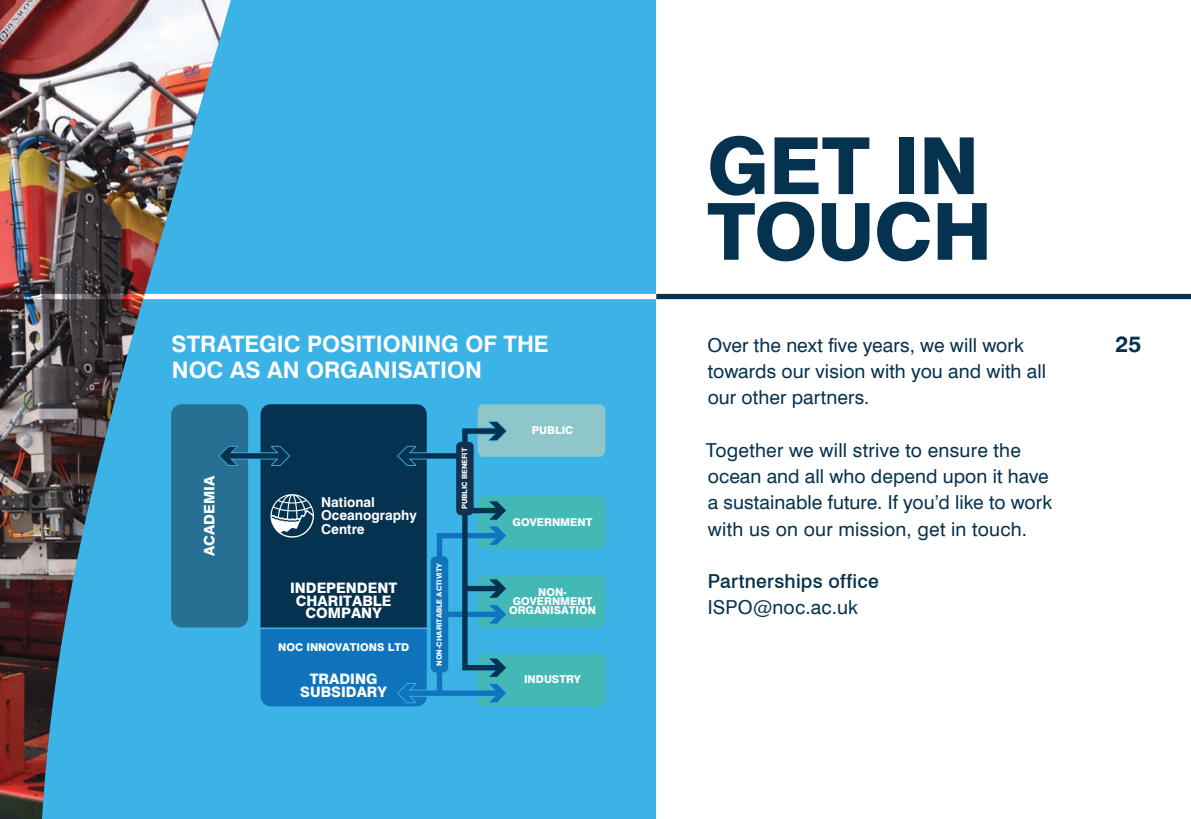
<style>
.page{position:relative;width:1191px;height:819px;background:#fff}
.page>*{position:absolute;margin:0;border:0;box-sizing:border-box;transform-origin:0 0}
.HEADING{font:800 78.75px/65.6px "Swiss 721 BT";letter-spacing:-.01em;color:#05324e}
.SUBHEADING{font:700 22.75px/26.2px "Swiss 721 BT";color:#fff}
.t1{font:700 22.75px "Swiss 721 BT";color:#05324e}
.BODY{font:19.25px/26.2px "Swiss 721 BT";letter-spacing:.005em;color:#05324e}
.BODY-2{font:500 19.25px "Swiss 721 BT";letter-spacing:.015em;color:#05324e}
.t2{font:800 14.35px/12.6px "Swiss 721 BT";color:#fff;text-align:center}
.t3{font:700 13.65px/13.7px "Swiss 721 BT";color:#fff}
.t4{font:800 10.85px/8.9px "Swiss 721 BT";color:#fff;text-align:center}
.t5{font:800 7.17px "Swiss 721 BT";color:#fff}
</style>
<div class="page">
<div style="left:298px;top:0;width:358px;height:819px;background:#3bb3e6"></div>
<div style="left:235px;top:0;width:63px;height:819px;background:#3bb3e6"></div>
<div style="left:0;top:294px;width:1191px;height:5px;background:#fff"></div>
<img style="left:0;top:0;width:235px;height:819px">
<svg style="left:0;top:294px;width:235px;height:5px"></svg>
<div style="left:656px;top:294px;width:535px;height:5px;background:#05324e"></div>
<div style="left:405px;top:690px;width:94px;height:5px;background:#1074bc"></div>
<div style="left:226px;top:453px;width:56px;height:5px;background:#05324e"></div>
<div style="left:171px;top:404px;width:77px;height:223px;background:#286f94"></div>
<div style="left:405px;top:453px;width:60px;height:5px;background:#05324e"></div>
<div style="left:462px;top:428px;width:40px;height:242px;border:5px solid #05324e"></div>
<svg style="left:477px;top:404px;width:128px;height:53px"></svg>
<svg style="left:434px;top:496px;width:171px;height:210px"></svg>
<div style="left:456px;top:442px;width:17px;height:73px;background:#13324d;border-radius:5px"></div>
<div style="left:431px;top:556px;width:17px;height:116px;background:#1074bc;border-radius:5px"></div>
<svg style="left:260px;top:404px;width:167px;height:302px"></svg>
<p class="SUBHEADING" style="left:172px;top:330px;width:379px">STRATEGIC POSITIONING OF THE<br>NOC AS AN ORGANISATION</p>
<p class="t2" style="left:203px;top:556px;width:82px;rotate:-90deg">ACADEMIA</p>
<p class="t3" style="left:321px;top:494px;width:97px">National<br>Oceanography<br>Centre</p>
<p class="t2" style="left:290px;top:581px;width:109px">INDEPENDENT<br>CHARITABLE<br>COMPANY</p>
<p class="t4" style="left:278px;top:643px;width:132px">NOC INNOVATIONS LTD</p>
<p class="t5" style="left:435px;top:665px;width:104px;rotate:-90deg">NON-CHARITABLE ACTIVITY</p>
<p class="t5" style="left:460px;top:509px;width:63px;rotate:-90deg">PUBLIC BENEFIT</p>
<p class="t4" style="left:532px;top:426px;width:43px">PUBLIC</p>
<p class="t4" style="left:512px;top:517px;width:81px">GOVERNMENT</p>
<p class="t4" style="left:509px;top:587px;width:89px">NON-<br>GOVERNMENT<br>ORGANISATION</p>
<p class="t2" style="left:310px;top:672px;width:69px">TRADING</p>
<p class="t4" style="left:524px;top:675px;width:59px">INDUSTRY</p>
<p class="t2" style="left:300px;top:685px;width:88px">SUBSIDARY</p>
<p class="HEADING" style="left:707px;top:133px;width:287px">GET IN<br>TOUCH</p>
<p class="BODY" style="left:707px;top:331px;width:340px">Over the next five years, we will work towards our vision with you and with all our other partners.</p>
<p class="BODY" style="left:705px;top:436px;width:348px">Together we will strive to ensure the ocean and all who depend upon it have a sustainable future. If you’d like to work with us on our mission, get in touch.</p>
<p class="BODY-2" style="left:708px;top:569px;width:173px">Partnerships office</p>
<p class="BODY" style="left:707px;top:594px;width:152px">ISPO@noc.ac.uk</p>
<p class="t1" style="left:1115px;top:330px;width:27px">25</p>
</div>
